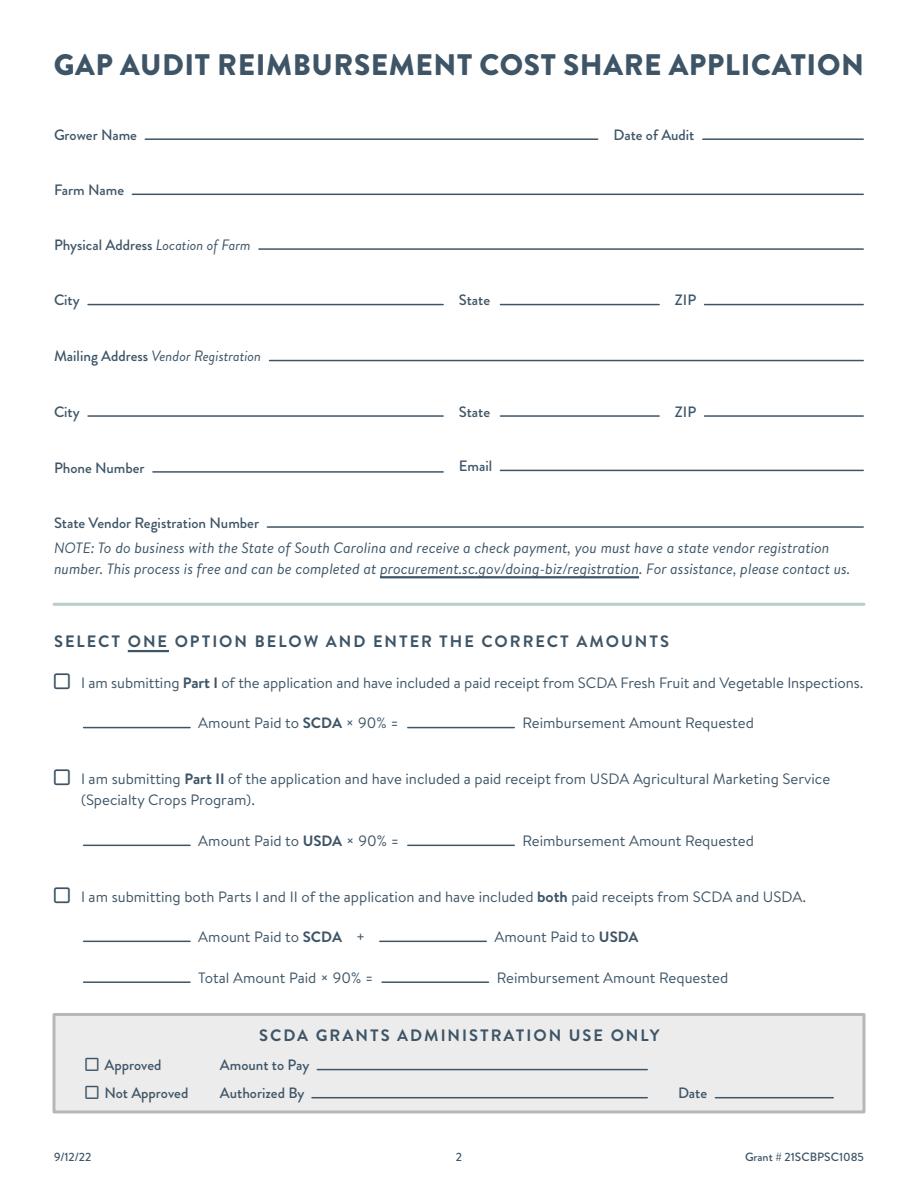
<style>
.page{position:relative;width:918px;height:1188px;background:#fff}
.page>*{position:absolute;margin:0;border:0;box-sizing:border-box;transform-origin:0 0}
.t1{font:900 29.7px "Brandon Grotesque";letter-spacing:.02em;color:#3e5567}
.t2{font:700 16.5px "Brandon Text";letter-spacing:.12em;color:#3e5567}
.Copy{font:15px/21px "Brandon Text";color:#3e5567}
.Copy-2{font:italic 15px/21px "Brandon Text";color:#3e5567}
.Line_Label{font:500 15px "Brandon Grotesque";color:#3e5567}
.Line_Label-2{font:italic 15px "Brandon Grotesque";color:#3e5567}
.t3{font:500 12px "Brandon Grotesque";color:#3e5567}
.s1{font-weight:400;font-style:italic}
.s2{font-weight:500;font-style:normal}
.s3{font-weight:700}
</style>
<div class="page">
<hr style="left:380px;top:576px;width:259px;height:2px;background:#3e5567">
<hr style="left:145px;top:138px;width:453px;height:2px;background:#3e5567">
<hr style="left:703px;top:138px;width:160px;height:2px;background:#3e5567">
<hr style="left:132px;top:194px;width:731px;height:1px;background:#3e5567">
<hr style="left:259px;top:248px;width:604px;height:2px;background:#3e5567">
<hr style="left:270px;top:360px;width:593px;height:1px;background:#3e5567">
<hr style="left:88px;top:304px;width:355px;height:1px;background:#3e5567">
<hr style="left:88px;top:415px;width:355px;height:2px;background:#3e5567">
<hr style="left:500px;top:304px;width:159px;height:1px;background:#3e5567">
<hr style="left:500px;top:415px;width:159px;height:2px;background:#3e5567">
<hr style="left:84px;top:727px;width:106px;height:1px;background:#3e5567">
<hr style="left:84px;top:941px;width:106px;height:1px;background:#3e5567">
<hr style="left:84px;top:845px;width:106px;height:1px;background:#3e5567">
<hr style="left:84px;top:981px;width:106px;height:2px;background:#3e5567">
<hr style="left:380px;top:941px;width:106px;height:1px;background:#3e5567">
<hr style="left:408px;top:727px;width:106px;height:1px;background:#3e5567">
<hr style="left:408px;top:845px;width:106px;height:1px;background:#3e5567">
<hr style="left:382px;top:981px;width:107px;height:2px;background:#3e5567">
<hr style="left:705px;top:304px;width:158px;height:1px;background:#3e5567">
<hr style="left:705px;top:415px;width:158px;height:2px;background:#3e5567">
<hr style="left:153px;top:471px;width:290px;height:2px;background:#3e5567">
<hr style="left:500px;top:470px;width:363px;height:1px;background:#3e5567">
<hr style="left:267px;top:526px;width:596px;height:2px;background:#3e5567">
<div style="left:52px;top:1013px;width:814px;height:100px;background:#ececec;border:3px solid #b6b8b8"></div>
<hr style="left:715px;top:1097px;width:118px;height:1px;background:#3e5567">
<hr style="left:312px;top:1097px;width:335px;height:1px;background:#3e5567">
<hr style="left:317px;top:1069px;width:330px;height:1px;background:#3e5567">
<hr style="left:54px;top:603px;width:810px;height:3px;background:#b7cfc3">
<hr style="left:128px;top:650px;width:41px;height:2px;background:#3e5567">
<h1 class="t1" style="left:54px;top:44px;width:812px">GAP AUDIT REIMBURSEMENT COST SHARE APPLICATION</h1>
<p class="Line_Label" style="left:54px;top:124px;width:85px">Grower Name</p>
<p class="Line_Label" style="left:613px;top:124px;width:83px">Date of Audit</p>
<p class="Line_Label" style="left:54px;top:180px;width:72px">Farm Name</p>
<p class="Line_Label" style="left:54px;top:234px;width:198px">Physical Address <span class="s1">Location of Farm</span></p>
<p class="Line_Label" style="left:54px;top:290px;width:27px">City</p>
<p class="Line_Label-2" style="left:54px;top:346px;width:209px"><span class="s2">Mailing Address</span> Vendor Registration</p>
<p class="Line_Label" style="left:54px;top:401px;width:27px">City</p>
<p class="Line_Label" style="left:459px;top:290px;width:33px">State</p>
<p class="Line_Label" style="left:459px;top:401px;width:33px">State</p>
<p class="Line_Label" style="left:54px;top:457px;width:92px">Phone Number</p>
<p class="Line_Label" style="left:459px;top:456px;width:35px">Email</p>
<p class="Line_Label" style="left:675px;top:290px;width:23px">ZIP</p>
<p class="Line_Label" style="left:675px;top:401px;width:23px">ZIP</p>
<p class="Line_Label" style="left:54px;top:512px;width:207px">State Vendor Registration Number</p>
<p class="Copy-2" style="left:54px;top:537px;width:798px">NOTE: To do business with the State of South Carolina and receive a check payment, you must have a state vendor registration number. This process is free and can be completed at procurement.sc.gov/doing-biz/registration. For assistance, please contact us.</p>
<h3 class="t2" style="left:54px;top:630px;width:616px">SELECT ONE OPTION BELOW AND ENTER THE CORRECT AMOUNTS</h3>
<p class="Copy" style="left:54px;top:672px;width:811px">■ I am submitting <span class="s3">Part I</span> of the application and have included a paid receipt from SCDA Fresh Fruit and Vegetable Inspections.</p>
<p class="Copy" style="left:198px;top:712px;width:203px">Amount Paid to <span class="s3">SCDA</span> × 90% =</p>
<p class="Copy" style="left:523px;top:712px;width:233px">Reimbursement Amount Requested</p>
<p class="Copy" style="left:81px;top:768px;width:751px;text-indent:-27px">■ I am submitting <span class="s3">Part II</span> of the application and have included a paid receipt from USDA Agricultural Marketing Service (Specialty Crops Program).</p>
<p class="Copy" style="left:198px;top:830px;width:203px">Amount Paid to <span class="s3">USDA</span> × 90% =</p>
<p class="Copy" style="left:523px;top:830px;width:233px">Reimbursement Amount Requested</p>
<p class="Copy" style="left:54px;top:885px;width:754px">■ I am submitting both Parts I and II of the application and have included <span class="s3">both</span> paid receipts from SCDA and USDA.</p>
<p class="Copy" style="left:198px;top:926px;width:145px">Amount Paid to <span class="s3">SCDA</span></p>
<p class="Copy" style="left:356px;top:926px;width:10px">+</p>
<p class="Copy" style="left:495px;top:926px;width:146px">Amount Paid to <span class="s3">USDA</span></p>
<p class="Copy" style="left:198px;top:967px;width:177px">Total Amount Paid × 90% =</p>
<p class="Copy" style="left:497px;top:967px;width:233px">Reimbursement Amount Requested</p>
<h3 class="t2" style="left:259px;top:1023px;width:402px">SCDA GRANTS ADMINISTRATION USE ONLY</h3>
<p class="Line_Label" style="left:86px;top:1055px;width:78px">▲❑◆ Approved</p>
<p class="Line_Label" style="left:86px;top:1083px;width:104px">▲❑◆ Not Approved</p>
<p class="Line_Label" style="left:220px;top:1083px;width:86px">Authorized By</p>
<p class="Line_Label" style="left:678px;top:1083px;width:31px">Date</p>
<p class="Line_Label" style="left:220px;top:1055px;width:91px">Amount to Pay</p>
<p class="t3" style="left:54px;top:1149px;width:39px">9/12/22</p>
<p class="t3" style="left:456px;top:1149px;width:8px">2</p>
<p class="t3" style="left:745px;top:1149px;width:120px">Grant # 21SCBPSC1085</p>
</div>
